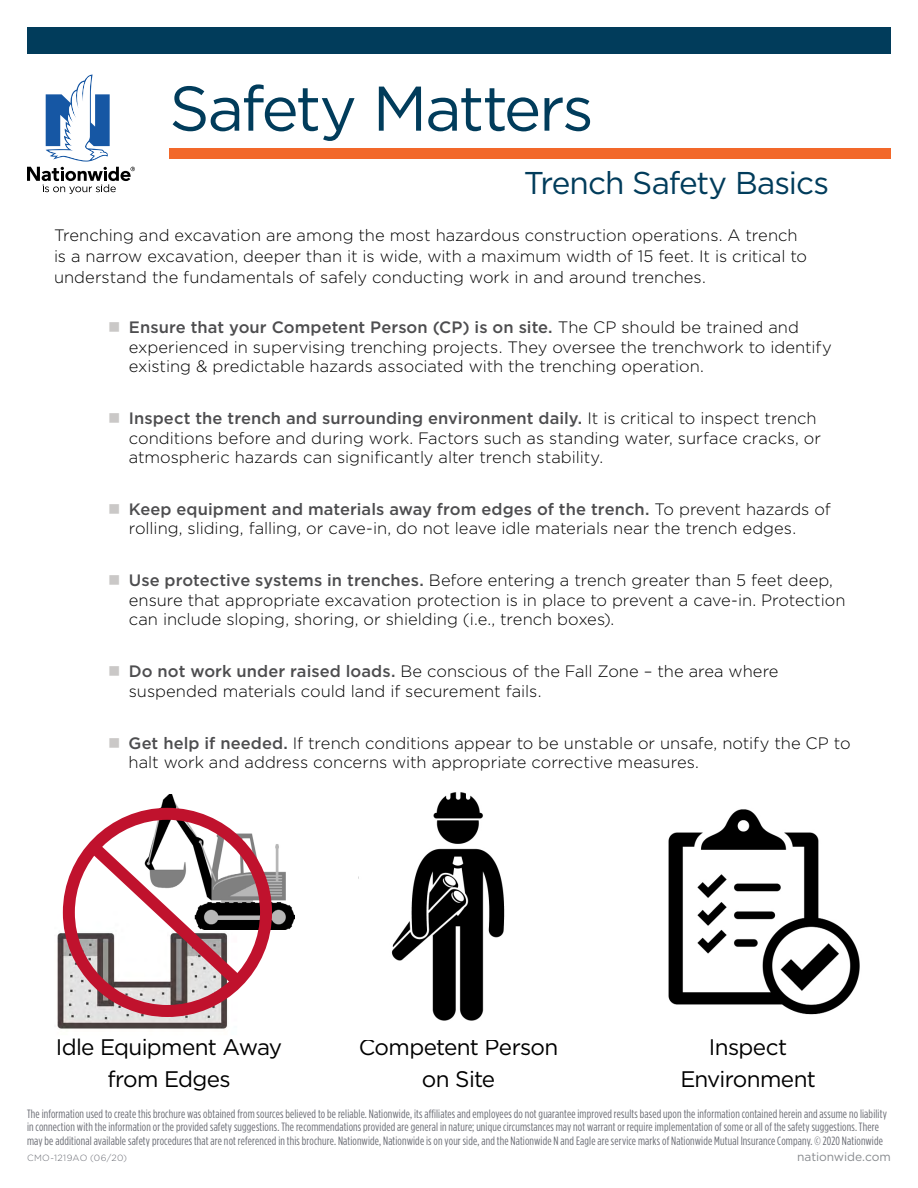
<style>
.page{position:relative;width:918px;height:1188px;background:#fff}
.page>*{position:absolute;margin:0;border:0;box-sizing:border-box;transform-origin:0 0}
.t1{font:63px "Gotham";letter-spacing:-.035em;color:#013c5b}
.Page_Head{font:31.5px "Gotham";letter-spacing:-.035em;color:#013c5b}
.Page_Head-2{font:22.5px/31.5px "Gotham";letter-spacing:-.03em;color:#000;text-align:center}
.Body_Text{font:300 16.5px/19.5px "Gotham";color:#000}
.t2{font:12px/13.5px "Gotham Condensed";letter-spacing:.015em;color:#696b73}
.t3{font:12px "Gotham";letter-spacing:-.01em;color:#878a8e}
.t4{font:300 9px "Gotham";letter-spacing:.045em;color:#696b73}
.s1{color:#cac8c7}
.s2{font-weight:500;color:#4d4d4f}
</style>
<div class="page">
<div style="left:27px;top:27px;width:864px;height:27px;background:#013c5b"></div>
<svg style="left:27px;top:75px;width:108px;height:119px"></svg>
<img style="left:57px;top:860px;width:214px;height:169px">
<div style="left:169px;top:148px;width:722px;height:10px;background:#f2682a"></div>
<img style="left:668px;top:809px;width:192px;height:206px">
<img style="left:391px;top:792px;width:114px;height:229px">
<img style="left:144px;top:794px;width:150px;height:136px">
<div style="left:63px;top:808px;width:209px;height:209px;border:12px solid #c0122d;border-radius:50%"></div>
<svg style="left:77px;top:831px;width:178px;height:168px"></svg>
<h1 class="t1" style="left:169px;top:68px;width:426px">Safety Matters</h1>
<p class="Page_Head" style="left:524px;top:163px;width:307px">Trench Safety Basics</p>
<p class="Body_Text" style="left:54px;top:224px;width:755px;line-height:21px">Trenching and excavation are among the most hazardous construction operations. A trench is a narrow excavation, deeper than it is wide, with a maximum width of 15 feet. It is critical to understand the fundamentals of safely conducting work in and around trenches.</p>
<p class="Body_Text" style="left:129px;top:317px;width:704px;text-indent:-21px"><span class="s1">■</span> <span class="s2">Ensure that your Competent Person (CP) is on site.</span> The CP should be trained and experienced in supervising trenching projects. They oversee the trenchwork to identify existing &amp; predictable hazards associated with the trenching operation.</p>
<p class="Body_Text" style="left:129px;top:408px;width:694px;text-indent:-21px"><span class="s1">■</span> <span class="s2">Inspect the trench and surrounding environment daily.</span> It is critical to inspect trench conditions before and during work. Factors such as standing water, surface cracks, or atmospheric hazards can significantly alter trench stability.</p>
<p class="Body_Text" style="left:129px;top:499px;width:703px;text-indent:-21px"><span class="s1">■</span> <span class="s2">Keep equipment and materials away from edges of the trench.</span> To prevent hazards of rolling, sliding, falling, or cave-in, do not leave idle materials near the trench edges.</p>
<p class="Body_Text" style="left:129px;top:570px;width:718px;text-indent:-21px"><span class="s1">■</span> <span class="s2">Use protective systems in trenches.</span> Before entering a trench greater than 5 feet deep, ensure that appropriate excavation protection is in place to prevent a cave-in. Protection can include sloping, shoring, or shielding (i.e., trench boxes).</p>
<p class="Body_Text" style="left:129px;top:661px;width:651px;text-indent:-21px"><span class="s1">■</span> <span class="s2">Do not work under raised loads.</span> Be conscious of the Fall Zone – the area where suspended materials could land if securement fails.</p>
<p class="Body_Text" style="left:129px;top:733px;width:724px;text-indent:-21px"><span class="s1">■</span> <span class="s2">Get help if needed.</span> If trench conditions appear to be unstable or unsafe, notify the CP to halt work and address concerns with appropriate corrective measures.</p>
<p class="Page_Head-2" style="left:56px;top:1031px;width:228px">Idle Equipment Away from Edges</p>
<p class="Page_Head-2" style="left:359px;top:1031px;width:201px">Competent Person on Site</p>
<p class="Page_Head-2" style="left:680px;top:1031px;width:137px">Inspect<br>Environment</p>
<p class="t2" style="left:27px;top:1106px;width:861px">The information used to create this brochure was obtained from sources believed to be reliable. Nationwide, its affiliates and employees do not guarantee improved results based upon the information contained herein and assume no liability in connection with the information or the provided safety suggestions. The recommendations provided are general in nature; unique circumstances may not warrant or require implementation of some or all of the safety suggestions. There may be additional available safety procedures that are not referenced in this brochure. Nationwide, Nationwide is on your side, and the Nationwide N and Eagle are service marks of Nationwide Mutual Insurance Company. © 2020 Nationwide</p>
<p class="t4" style="left:27px;top:1152px;width:102px">CMO-1219AO (06/20)</p>
<p class="t3" style="left:797px;top:1149px;width:95px">nationwide.com</p>
</div>
